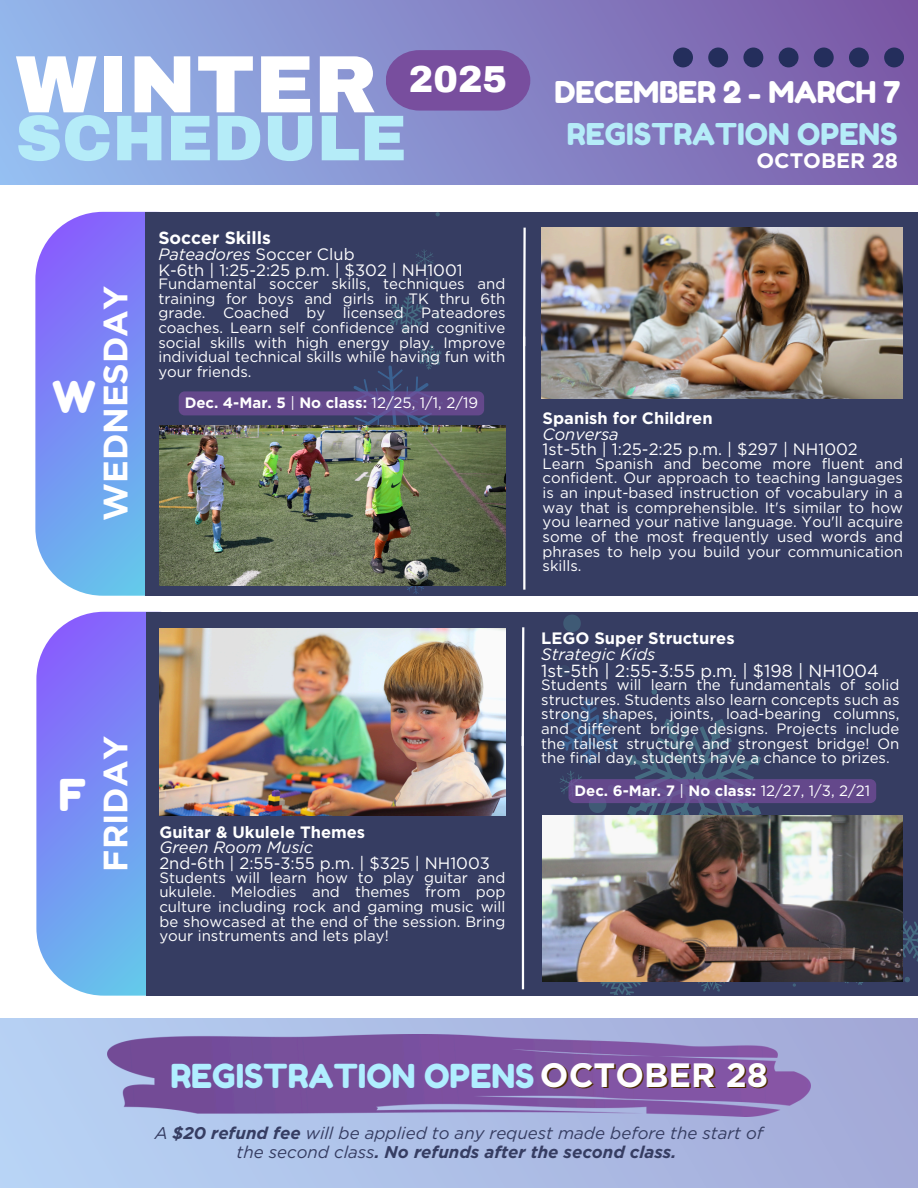
<style>
.page{position:relative;width:918px;height:1188px;background:#fff}
.page>*{position:absolute;margin:0;border:0;box-sizing:border-box;transform-origin:0 0}
.t1{font:900 81.3px "Archivo";color:#fff}
.t2{font:900 64.65px "Archivo";color:#b5ecf8}
.t3{font:43.8px "Fredoka One";color:#fff}
.t4{font:900 36.75px "Archivo";color:#fff}
.t5{font:700 33.75px "Gotham";color:#fff}
.t6{font:33px "Fredoka One";color:#b0eeff}
.t7{font:30px "Fredoka One";color:#b5ecf8}
.t8{font:30px "Fredoka One";letter-spacing:-.01em;color:#fff}
.t9{font:700 21px "Gotham";color:#fff}
.t10{font:17.55px "Gotham";color:#fff}
.t11{font:700 17.55px "Gotham";color:#fff}
.t12{font:italic 16.95px/19.2px "Gotham";color:#363d62;text-align:center}
.t13{font:16.5px "Gotham";color:#fff}
.t14{font:700 16.5px "Gotham";color:#fff}
.t15{font:italic 16.5px "Gotham";color:#fff}
.t16{font:15px/14.7px "Gotham";color:#fff;text-align:justify}
.t17{font:700 15px "Gotham";color:#fff}
.s1{font-style:normal}
.s2{font-weight:400}
.s3{font-family:"Gotham";font-weight:700;font-size:33.75px;color:#fff}
.s4{font-weight:700}
</style>
<div class="page">
<div style="left:0;top:0;width:918px;height:185px;background:linear-gradient(to right,#94bbef,#7b5aa7)"></div>
<svg style="left:673px;top:48px;width:231px;height:19px;background:#514986"></svg>
<svg style="left:386px;top:50px;width:144px;height:61px;background:#7954a2"></svg>
<div style="left:0;top:1018px;width:918px;height:170px;background:linear-gradient(to right,#b8d3f5,#a3a9d7)"></div>
<svg style="left:35px;top:212px;width:188px;height:384px;background:#778ef2"></svg>
<div style="left:146px;top:212px;width:772px;height:384px;background:#363d62"></div>
<svg style="left:523px;top:227px;width:3px;height:121px"></svg>
<hr style="left:523px;top:337px;width:2px;height:253px;background:#fff">
<img style="left:108px;top:1034px;width:703px;height:83px">
<svg style="left:36px;top:612px;width:188px;height:384px;background:#778ef2"></svg>
<div style="left:147px;top:612px;width:771px;height:384px;background:#363d62"></div>
<svg style="left:521px;top:627px;width:4px;height:121px"></svg>
<hr style="left:522px;top:736px;width:2px;height:253px;background:#fff">
<img style="left:159px;top:629px;width:347px;height:186px">
<img style="left:542px;top:227px;width:361px;height:171px">
<svg style="left:905px;top:977px;width:5px;height:5px"></svg>
<svg style="left:559px;top:665px;width:11px;height:11px"></svg>
<svg style="left:563px;top:615px;width:18px;height:17px"></svg>
<svg style="left:903px;top:918px;width:15px;height:44px"></svg>
<svg style="left:560px;top:689px;width:303px;height:306px"></svg>
<svg style="left:416px;top:250px;width:18px;height:19px"></svg>
<svg style="left:435px;top:315px;width:5px;height:4px"></svg>
<svg style="left:436px;top:212px;width:4px;height:4px"></svg>
<svg style="left:434px;top:276px;width:8px;height:8px"></svg>
<svg style="left:390px;top:296px;width:34px;height:38px"></svg>
<svg style="left:216px;top:345px;width:233px;height:249px"></svg>
<div style="left:569px;top:779px;width:307px;height:24px;background:#784e9e;border-radius:6px;opacity:.7"></div>
<div style="left:179px;top:391px;width:305px;height:24px;background:#64488b;border-radius:6px"></div>
<img style="left:543px;top:815px;width:360px;height:167px">
<img style="left:159px;top:426px;width:347px;height:160px">
<p class="t1" style="left:16px;top:41px;width:363px">WINTER</p>
<p class="t4" style="left:409px;top:60px;width:100px">2025</p>
<p class="t2" style="left:16px;top:104px;width:393px">SCHEDULE</p>
<p class="t5" style="left:95px;top:521px;width:237px;rotate:-90deg">WEDNESDAY</p>
<h3 class="t3" style="left:52px;top:370px;width:45px">W</h3>
<p class="t11" style="left:158px;top:227px;width:114px">Soccer Skills</p>
<p class="t15" style="left:158px;top:244px;width:198px">Pateadores <span class="s1">Soccer Club</span></p>
<p class="t13" style="left:158px;top:260px;width:306px">K-6th | 1:25-2:25 p.m. | $302 | NH1001</p>
<h4 class="t16" style="left:158px;top:276px;width:349px">Fundamental soccer skills, techniques and training for boys and girls in TK thru 6th grade. Coached by licensed Pateadores coaches. Learn self confidence and cognitive social skills with high energy play. Improve individual technical skills while having fun with your friends.</h4>
<p class="t17" style="left:185px;top:394px;width:295px">Dec. 4-Mar. 5 <span class="s2">|</span> No class: <span class="s2">12/25, 1/1, 2/19</span></p>
<p class="t3" style="left:58px;top:768px;width:29px">F</p>
<p class="t5" style="left:95px;top:872px;width:137px;rotate:-90deg">FRIDAY</p>
<p class="t14" style="left:159px;top:822px;width:207px">Guitar &amp; Ukulele Themes</p>
<h3 class="t15" style="left:159px;top:838px;width:155px">Green Room Music</h3>
<p class="t13" style="left:159px;top:853px;width:332px">2nd-6th | 2:55-3:55 p.m. | $325 | NH1003</p>
<p class="t16" style="left:159px;top:870px;width:348px">Students will learn how to play guitar and ukulele. Melodies and themes from pop culture including rock and gaming music will be showcased at the end of the session. Bring your instruments and lets play!</p>
<p class="t8" style="left:555px;top:74px;width:347px">DECEMBER 2 - MARCH 7</p>
<p class="t7" style="left:567px;top:116px;width:332px">REGISTRATION OPENS</p>
<p class="t9" style="left:756px;top:148px;width:143px">OCTOBER 28</p>
<p class="t14" style="left:543px;top:408px;width:172px">Spanish for Children</p>
<p class="t15" style="left:543px;top:424px;width:78px">Conversa</p>
<p class="t13" style="left:543px;top:439px;width:317px">1st-5th | 1:25-2:25 p.m. | $297 | NH1002</p>
<p class="t16" style="left:543px;top:456px;width:362px">Learn Spanish and become more fluent and confident. Our approach to teaching languages is an input-based instruction of vocabulary in a way that is comprehensible. It's similar to how you learned your native language. You'll acquire some of the most frequently used words and phrases to help you build your communication skills.</p>
<p class="t14" style="left:541px;top:628px;width:195px">LEGO Super Structures</p>
<p class="t15" style="left:541px;top:644px;width:116px">Strategic Kids</p>
<p class="t10" style="left:541px;top:660px;width:339px">1st-5th | 2:55-3:55 p.m. | $198 | NH1004</p>
<p class="t16" style="left:541px;top:677px;width:360px">Students will learn the fundamentals of solid structures. Students also learn concepts such as strong shapes, joints, load-bearing columns, and different bridge designs. Projects include the tallest structure and strongest bridge! On the final day, students have a chance to prizes.</p>
<p class="t17" style="left:575px;top:781px;width:297px">Dec. 6-Mar. 7 <span class="s2">|</span> No class: <span class="s2">12/27, 1/3, 2/21</span></p>
<h2 class="t6" style="left:170px;top:1055px;width:599px">REGISTRATION OPENS <span class="s3">OCTOBER 28</span></h2>
<p class="t12" style="left:155px;top:1123px;width:610px">A <span class="s4">$20 refund fee</span> will be applied to any request made before the start of the second class<span class="s4">. No refunds after the second class.</span></p>
</div>
